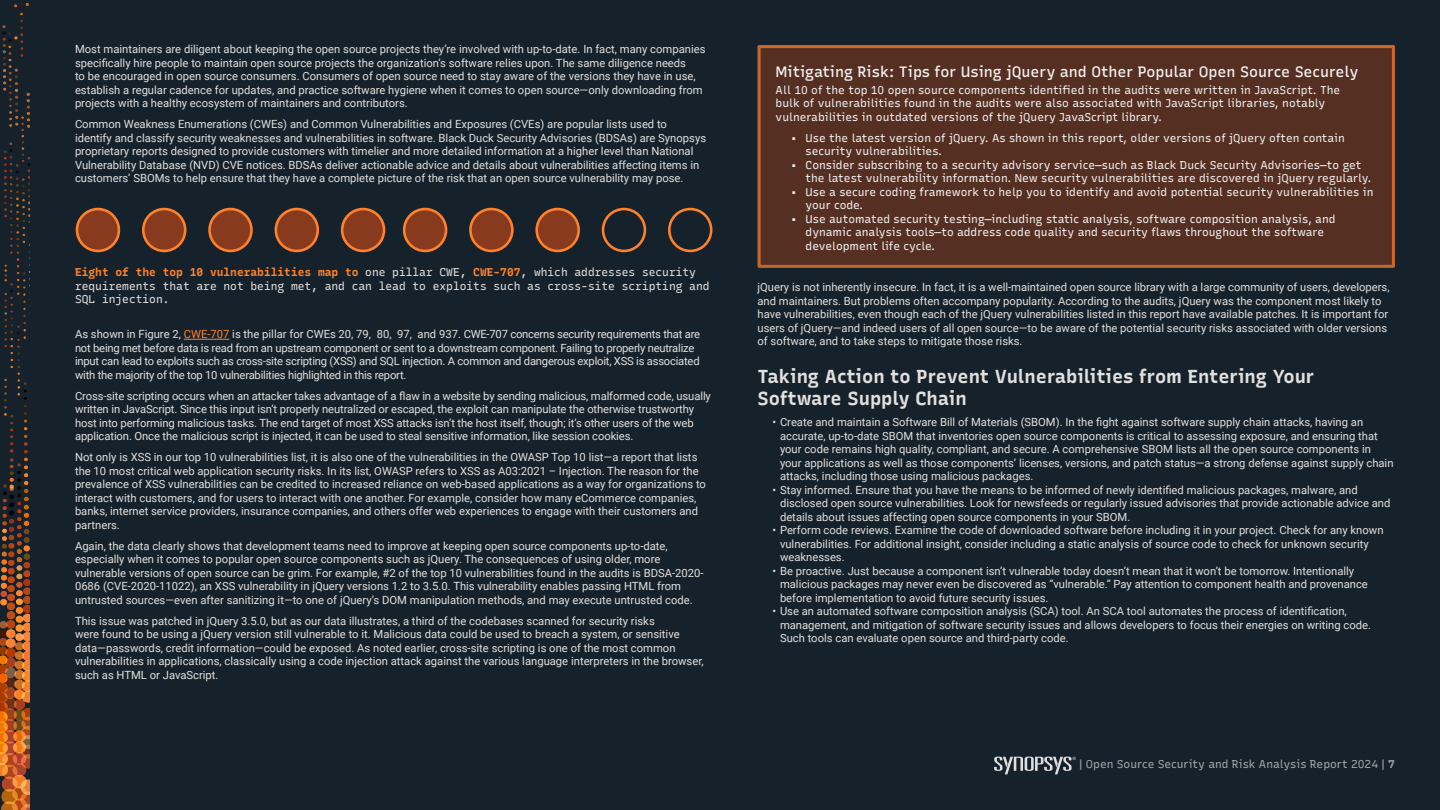
<style>
.page{position:relative;width:1440px;height:810px;background:#16222b}
.page>*{position:absolute;margin:0;border:0;box-sizing:border-box;transform-origin:0 0}
.t1{font:300 18.75px/22.5px "Recursive Sans Linear";color:#e2e0de}
.t2{font:300 15px "Recursive Sans Linear";color:#f0efee}
.t3{font:11.25px/13.5px "Roboto";color:#e2e0de}
.t4{font:300 11.25px/13.5px "Recursive Sans Linear";color:#f0efee}
.t5{font:11.25px/13.5px "Roboto";letter-spacing:-.02em;color:#e2e0de}
.t6{font:300 11.25px/13.5px "Recursive Sans Linear";color:#e2e0de}
.t7{font:300 11.25px "Recursive Sans Linear";color:#a2a3a8}
.s1{color:#ff822b}
</style>
<div class="page">
<svg style="left:994px;top:757px;width:82px;height:17px"></svg>
<img style="left:0;top:3px;width:30px;height:807px">
<hr style="left:184px;top:339px;width:45px;height:1px;background:#ff822b">
<div style="left:759px;top:47px;width:634px;height:219px;background:#562f23"></div>
<div style="left:758px;top:45px;width:637px;height:223px;border:3px solid #ff822b"></div>
<svg style="left:77px;top:209px;width:42px;height:42px"></svg>
<div style="left:76px;top:208px;width:44px;height:44px;border:3px solid #ff822b;border-radius:50%"></div>
<svg style="left:404px;top:209px;width:42px;height:42px"></svg>
<div style="left:403px;top:208px;width:44px;height:44px;border:3px solid #ff822b;border-radius:50%"></div>
<svg style="left:143px;top:209px;width:42px;height:42px"></svg>
<div style="left:142px;top:208px;width:44px;height:44px;border:3px solid #ff822b;border-radius:50%"></div>
<svg style="left:470px;top:209px;width:42px;height:42px"></svg>
<div style="left:469px;top:208px;width:45px;height:44px;border:3px solid #ff822b;border-radius:50%"></div>
<svg style="left:210px;top:209px;width:41px;height:42px"></svg>
<div style="left:208px;top:208px;width:45px;height:44px;border:3px solid #ff822b;border-radius:50%"></div>
<svg style="left:537px;top:209px;width:42px;height:42px"></svg>
<div style="left:535px;top:208px;width:45px;height:44px;border:3px solid #ff822b;border-radius:50%"></div>
<svg style="left:276px;top:209px;width:42px;height:42px"></svg>
<div style="left:275px;top:208px;width:44px;height:44px;border:3px solid #ff822b;border-radius:50%"></div>
<div style="left:602px;top:208px;width:44px;height:44px;border:3px solid #ff822b;border-radius:50%"></div>
<svg style="left:342px;top:209px;width:42px;height:42px"></svg>
<div style="left:341px;top:208px;width:44px;height:44px;border:3px solid #ff822b;border-radius:50%"></div>
<div style="left:668px;top:208px;width:45px;height:44px;border:3px solid #ff822b;border-radius:50%"></div>
<p class="t3" style="left:75px;top:42px;width:632px">Most maintainers are diligent about keeping the open source projects they’re involved with up-to-date. In fact, many companies specifically hire people to maintain open source projects the organization’s software relies upon. The same diligence needs<br>to be encouraged in open source consumers. Consumers of open source need to stay aware of the versions they have in use, establish a regular cadence for updates, and practice software hygiene when it comes to open source—only downloading from projects with a healthy ecosystem of maintainers and contributors.</p>
<p class="t3" style="left:75px;top:117px;width:633px">Common Weakness Enumerations (CWEs) and Common Vulnerabilities and Exposures (CVEs) are popular lists used to identify and classify security weaknesses and vulnerabilities in software. Black Duck Security Advisories (BDSAs) are Synopsys proprietary reports designed to provide customers with timelier and more detailed information at a higher level than National Vulnerability Database (NVD) CVE notices. BDSAs deliver actionable advice and details about vulnerabilities affecting items in customers’ SBOMs to help ensure that they have a complete picture of the risk that an open source vulnerability may pose.</p>
<p class="t6" style="left:75px;top:265px;width:636px"><span class="s1">Eight of the top 10 vulnerabilities map to</span> one pillar CWE, <span class="s1">CWE-707</span>, which addresses security requirements that are not being met, and can lead to exploits such as cross-site scripting and<br>SQL injection.</p>
<p class="t5" style="left:75px;top:327px;width:627px">As shown in Figure 2, <span class="s1">CWE-707</span> is the pillar for CWEs 20, 79, 80, 97, and 937. CWE-707 concerns security requirements that are not being met before data is read from an upstream component or sent to a downstream component. Failing to properly neutralize input can lead to exploits such as cross-site scripting (XSS) and SQL injection. A common and dangerous exploit, XSS is associated with the majority of the top 10 vulnerabilities highlighted in this report.</p>
<p class="t3" style="left:75px;top:389px;width:637px">Cross-site scripting occurs when an attacker takes advantage of a flaw in a website by sending malicious, malformed code, usually written in JavaScript. Since this input isn’t properly neutralized or escaped, the exploit can manipulate the otherwise trustworthy host into performing malicious tasks. The end target of most XSS attacks isn’t the host itself, though; it’s other users of the web application. Once the malicious script is injected, it can be used to steal sensitive information, like session cookies.</p>
<p class="t3" style="left:75px;top:450px;width:632px">Not only is XSS in our top 10 vulnerabilities list, it is also one of the vulnerabilities in the OWASP Top 10 list—a report that lists the 10 most critical web application security risks. In its list, OWASP refers to XSS as A03:2021 – Injection. The reason for the prevalence of XSS vulnerabilities can be credited to increased reliance on web-based applications as a way for organizations to interact with customers, and for users to interact with one another. For example, consider how many eCommerce companies, banks, internet service providers, insurance companies, and others offer web experiences to engage with their customers and partners.</p>
<p class="t3" style="left:75px;top:539px;width:630px">Again, the data clearly shows that development teams need to improve at keeping open source components up-to-date, especially when it comes to popular open source components such as jQuery. The consequences of using older, more vulnerable versions of open source can be grim. For example, #2 of the top 10 vulnerabilities found in the audits is BDSA-2020- 0686 (CVE-2020-11022), an XSS vulnerability in jQuery versions 1.2 to 3.5.0. This vulnerability enables passing HTML from untrusted sources—even after sanitizing it—to one of jQuery’s DOM manipulation methods, and may execute untrusted code.</p>
<p class="t3" style="left:75px;top:614px;width:630px">This issue was patched in jQuery 3.5.0, but as our data illustrates, a third of the codebases scanned for security risks<br>were found to be using a jQuery version still vulnerable to it. Malicious data could be used to breach a system, or sensitive data—passwords, credit information—could be exposed. As noted earlier, cross-site scripting is one of the most common vulnerabilities in applications, classically using a code injection attack against the various language interpreters in the browser, such as HTML or JavaScript.</p>
<h2 class="t2" style="left:776px;top:60px;width:584px">Mitigating Risk: Tips for Using jQuery and Other Popular Open Source Securely</h2>
<p class="t4" style="left:776px;top:83px;width:566px">All 10 of the top 10 open source components identified in the audits were written in JavaScript. The bulk of vulnerabilities found in the audits were also associated with JavaScript libraries, notably vulnerabilities in outdated versions of the jQuery JavaScript library.</p>
<p class="t4" style="left:806px;top:131px;width:541px;text-indent:-15px">• Use the latest version of jQuery. As shown in this report, older versions of jQuery often contain security vulnerabilities.</p>
<p class="t4" style="left:806px;top:158px;width:567px;text-indent:-15px">• Consider subscribing to a security advisory service—such as Black Duck Security Advisories—to get the latest vulnerability information. New security vulnerabilities are discovered in jQuery regularly.</p>
<p class="t4" style="left:806px;top:185px;width:569px;text-indent:-15px">• Use a secure coding framework to help you to identify and avoid potential security vulnerabilities in your code.</p>
<p class="t4" style="left:806px;top:212px;width:531px;text-indent:-15px">• Use automated security testing—including static analysis, software composition analysis, and dynamic analysis tools—to address code quality and security flaws throughout the software development life cycle.</p>
<p class="t3" style="left:758px;top:280px;width:634px">jQuery is not inherently insecure. In fact, it is a well-maintained open source library with a large community of users, developers, and maintainers. But problems often accompany popularity. According to the audits, jQuery was the component most likely to have vulnerabilities, even though each of the jQuery vulnerabilities listed in this report have available patches. It is important for users of jQuery—and indeed users of all open source—to be aware of the potential security risks associated with older versions of software, and to take steps to mitigate those risks.</p>
<h1 class="t1" style="left:758px;top:364px;width:558px">Taking Action to Prevent Vulnerabilities from Entering Your<br>Software Supply Chain</h1>
<p class="t3" style="left:780px;top:415px;width:615px;text-indent:-8px">• Create and maintain a Software Bill of Materials (SBOM). In the fight against software supply chain attacks, having an accurate, up-to-date SBOM that inventories open source components is critical to assessing exposure, and ensuring that your code remains high quality, compliant, and secure. A comprehensive SBOM lists all the open source components in your applications as well as those components’ licenses, versions, and patch status—a strong defense against supply chain attacks, including those using malicious packages.</p>
<p class="t3" style="left:780px;top:483px;width:612px;text-indent:-8px">• Stay informed. Ensure that you have the means to be informed of newly identified malicious packages, malware, and disclosed open source vulnerabilities. Look for newsfeeds or regularly issued advisories that provide actionable advice and details about issues affecting open source components in your SBOM.</p>
<p class="t3" style="left:780px;top:523px;width:605px;text-indent:-8px">• Perform code reviews. Examine the code of downloaded software before including it in your project. Check for any known vulnerabilities. For additional insight, consider including a static analysis of source code to check for unknown security weaknesses.</p>
<p class="t3" style="left:780px;top:564px;width:589px;text-indent:-7px">• Be proactive. Just because a component isn’t vulnerable today doesn’t mean that it won’t be tomorrow. Intentionally malicious packages may never even be discovered as “vulnerable.” Pay attention to component health and provenance before implementation to avoid future security issues.</p>
<p class="t3" style="left:780px;top:604px;width:593px;text-indent:-8px">• Use an automated software composition analysis (SCA) tool. An SCA tool automates the process of identification, management, and mitigation of software security issues and allows developers to focus their energies on writing code.<br>Such tools can evaluate open source and third-party code.</p>
<p class="t7" style="left:1079px;top:755px;width:317px">| Open Source Security and Risk Analysis Report 2024 | 7</p>
</div>
